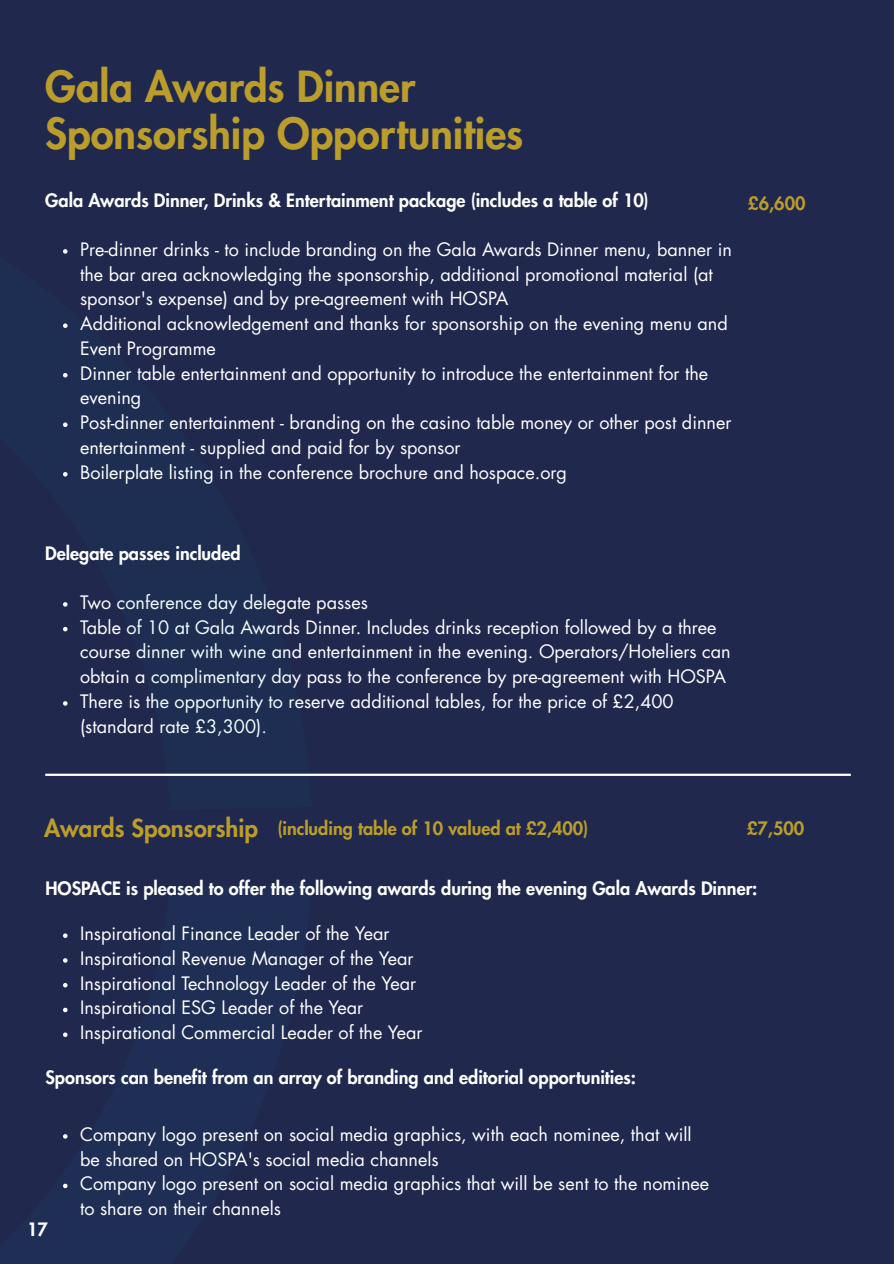
<style>
.page{position:relative;width:894px;height:1264px;background:#fff}
.page>*{position:absolute;margin:0;border:0;box-sizing:border-box;transform-origin:0 0}
.t1{font:800 41.7px/47.2px "Futura Std";color:#bb9d2b}
.t2{font:800 24px "Futura Std";color:#bb9d2b}
.t3{font:18px/24.8px "Futura Std";color:#fff}
.t4{font:800 18px "Futura Std";color:#fff}
.t5{font:800 18px "Futura Std";color:#bb9d2b}
.t6{font:800 18px "Futura LT Pro";color:#fff}
</style>
<div class="page">
<div style="left:0;top:0;width:893px;height:1263px;background:#20284e"></div>
<svg style="left:63px;top:249px;width:4px;height:5px"></svg>
<svg style="left:63px;top:323px;width:4px;height:5px"></svg>
<svg style="left:63px;top:373px;width:4px;height:4px"></svg>
<svg style="left:63px;top:422px;width:4px;height:5px"></svg>
<svg style="left:63px;top:472px;width:4px;height:4px"></svg>
<hr style="left:45px;top:773px;width:805px;height:3px;background:#fff">
<svg style="left:63px;top:933px;width:4px;height:4px"></svg>
<svg style="left:63px;top:958px;width:4px;height:4px"></svg>
<svg style="left:63px;top:983px;width:4px;height:4px"></svg>
<svg style="left:63px;top:1007px;width:4px;height:5px"></svg>
<svg style="left:63px;top:1032px;width:4px;height:4px"></svg>
<svg style="left:63px;top:1134px;width:4px;height:4px"></svg>
<svg style="left:63px;top:1183px;width:4px;height:5px"></svg>
<h1 class="t1" style="left:45px;top:65px;width:479px">Gala Awards Dinner<br>Sponsorship Opportunities</h1>
<p class="t4" style="left:45px;top:192px;width:604px">Gala Awards Dinner, Drinks &amp; Entertainment package (includes a table of 10)</p>
<p class="t5" style="left:748px;top:195px;width:59px">£6,600</p>
<p class="t3" style="left:80px;top:238px;width:653px">Pre-dinner drinks - to include branding on the Gala Awards Dinner menu, banner in the bar area acknowledging the sponsorship, additional promotional material (at sponsor's expense) and by pre-agreement with HOSPA<br>Additional acknowledgement and thanks for sponsorship on the evening menu and Event Programme<br>Dinner table entertainment and opportunity to introduce the entertainment for the evening<br>Post-dinner entertainment - branding on the casino table money or other post dinner entertainment - supplied and paid for by sponsor<br>Boilerplate listing in the conference brochure and hospace.org</p>
<p class="t4" style="left:45px;top:544px;width:197px">Delegate passes included</p>
<p class="t3" style="left:80px;top:590px;width:652px">Two conference day delegate passes<br>Table of 10 at Gala Awards Dinner. Includes drinks reception followed by a three course dinner with wine and entertainment in the evening. Operators/Hoteliers can obtain a complimentary day pass to the conference by pre-agreement with HOSPA There is the opportunity to reserve additional tables, for the price of £2,400 (standard rate £3,300).</p>
<h2 class="t2" style="left:44px;top:816px;width:215px">Awards Sponsorship</h2>
<p class="t5" style="left:746px;top:820px;width:59px">£7,500</p>
<p class="t5" style="left:277px;top:820px;width:312px">(including table of 10 valued at £2,400)</p>
<p class="t4" style="left:45px;top:880px;width:713px">HOSPACE is pleased to offer the following awards during the evening Gala Awards Dinner:</p>
<p class="t3" style="left:80px;top:921px;width:344px">Inspirational Finance Leader of the Year Inspirational Revenue Manager of the Year Inspirational Technology Leader of the Year Inspirational ESG Leader of the Year Inspirational Commercial Leader of the Year</p>
<p class="t4" style="left:45px;top:1068px;width:592px">Sponsors can benefit from an array of branding and editorial opportunities:</p>
<p class="t3" style="left:80px;top:1122px;width:630px">Company logo present on social media graphics, with each nominee, that will be shared on HOSPA's social media channels<br>Company logo present on social media graphics that will be sent to the nominee to share on their channels</p>
<p class="t6" style="left:27px;top:1221px;width:22px">17</p>
</div>
